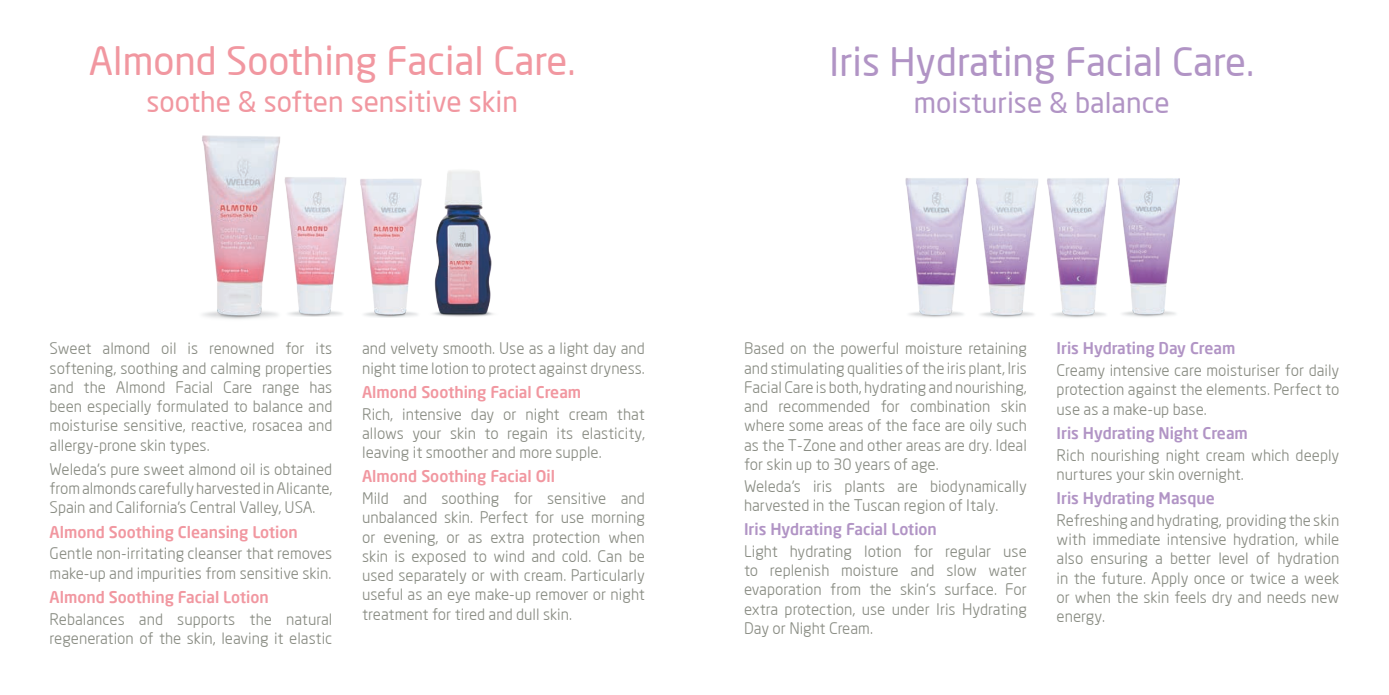
<style>
.page{position:relative;width:1389px;height:695px;background:#fff}
.page>*{position:absolute;margin:0;border:0;box-sizing:border-box;transform-origin:0 0}
.Headers{font:500 38.5px "Neo Sans Weleda";color:#f197a0}
.Headers-2{font:500 38.5px "Neo Sans Weleda";color:#b194c5}
.Headers-3{font:500 28px "Neo Sans Weleda";color:#f197a0}
.Headers-4{font:500 28px "Neo Sans Weleda";color:#b194c5}
.Product_Body_copy{font:15.75px/19.2px "Neo Sans Weleda";color:#888b82;text-align:justify}
.Product_headings{font:15.75px/19.2px "Neo Sans Weleda";letter-spacing:-.005em;color:#888b82;text-align:justify}
.Product_headings-2{font:700 15.75px "Neo Sans Weleda";color:#f197a0}
.Product_headings-3{font:700 15.75px "Neo Sans Weleda";color:#b194c5}
</style>
<div class="page">
<img style="left:284px;top:177px;width:130px;height:140px">
<img style="left:414px;top:170px;width:79px;height:147px">
<img style="left:202px;top:135px;width:78px;height:184px">
<img style="left:905px;top:178px;width:64px;height:140px">
<img style="left:976px;top:178px;width:62px;height:140px">
<img style="left:1047px;top:178px;width:62px;height:140px">
<img style="left:1118px;top:178px;width:62px;height:139px">
<p class="Headers" style="left:89px;top:37px;width:488px">Almond Soothing Facial Care.</p>
<p class="Headers-3" style="left:147px;top:84px;width:373px">soothe &amp; soften sensitive skin</p>
<p class="Product_Body_copy" style="left:50px;top:339px;width:284px">Sweet almond oil is renowned for its softening, soothing and calming properties and the Almond Facial Care range has been especially formulated to balance and moisturise sensitive, reactive, rosacea and allergy-prone skin types.</p>
<p class="Product_headings" style="left:50px;top:459px;width:284px">Weleda’s pure sweet almond oil is obtained from almonds carefully harvested in Alicante, Spain and California’s Central Valley, USA.</p>
<p class="Product_headings-2" style="left:50px;top:521px;width:250px">Almond Soothing Cleansing Lotion</p>
<p class="Product_Body_copy" style="left:50px;top:543px;width:284px">Gentle non-irritating cleanser that removes make-up and impurities from sensitive skin.</p>
<p class="Product_headings-2" style="left:50px;top:587px;width:221px">Almond Soothing Facial Lotion</p>
<p class="Product_Body_copy" style="left:50px;top:609px;width:284px">Rebalances and supports the natural regeneration of the skin, leaving it elastic</p>
<p class="Product_Body_copy" style="left:362px;top:338px;width:284px">and velvety smooth. Use as a light day and night time lotion to protect against dryness.</p>
<p class="Product_headings-2" style="left:362px;top:382px;width:221px">Almond Soothing Facial Cream</p>
<p class="Product_Body_copy" style="left:362px;top:404px;width:284px">Rich, intensive day or night cream that allows your skin to regain its elasticity, leaving it smoother and more supple.</p>
<p class="Product_headings-2" style="left:362px;top:466px;width:194px">Almond Soothing Facial Oil</p>
<p class="Product_Body_copy" style="left:362px;top:488px;width:284px">Mild and soothing for sensitive and unbalanced skin. Perfect for use morning or evening, or as extra protection when skin is exposed to wind and cold. Can be used separately or with cream. Particularly useful as an eye make-up remover or night treatment for tired and dull skin.</p>
<p class="Headers-2" style="left:829px;top:38px;width:427px">Iris Hydrating Facial Care.</p>
<p class="Headers-4" style="left:914px;top:85px;width:257px">moisturise &amp; balance</p>
<p class="Product_Body_copy" style="left:744px;top:339px;width:284px">Based on the powerful moisture retaining and stimulating qualities of the iris plant, Iris Facial Care is both, hydrating and nourishing, and recommended for combination skin where some areas of the face are oily such as the T-Zone and other areas are dry. Ideal for skin up to 30 years of age.</p>
<p class="Product_Body_copy" style="left:744px;top:476px;width:284px">Weleda’s iris plants are biodynamically harvested in the Tuscan region of Italy.</p>
<p class="Product_headings-3" style="left:744px;top:519px;width:194px">Iris Hydrating Facial Lotion</p>
<p class="Product_Body_copy" style="left:744px;top:541px;width:284px">Light hydrating lotion for regular use to replenish moisture and slow water evaporation from the skin‘s surface. For extra protection, use under Iris Hydrating Day or Night Cream.</p>
<p class="Product_headings-3" style="left:1057px;top:338px;width:180px">Iris Hydrating Day Cream</p>
<p class="Product_Body_copy" style="left:1057px;top:360px;width:284px">Creamy intensive care moisturiser for daily protection against the elements. Perfect to use as a make-up base.</p>
<p class="Product_headings-3" style="left:1057px;top:423px;width:193px">Iris Hydrating Night Cream</p>
<p class="Product_Body_copy" style="left:1057px;top:445px;width:284px">Rich nourishing night cream which deeply nurtures your skin overnight.</p>
<p class="Product_headings-3" style="left:1057px;top:488px;width:160px">Iris Hydrating Masque</p>
<p class="Product_Body_copy" style="left:1057px;top:510px;width:284px">Refreshing and hydrating, providing the skin with immediate intensive hydration, while also ensuring a better level of hydration in the future. Apply once or twice a week or when the skin feels dry and needs new energy.</p>
</div>
